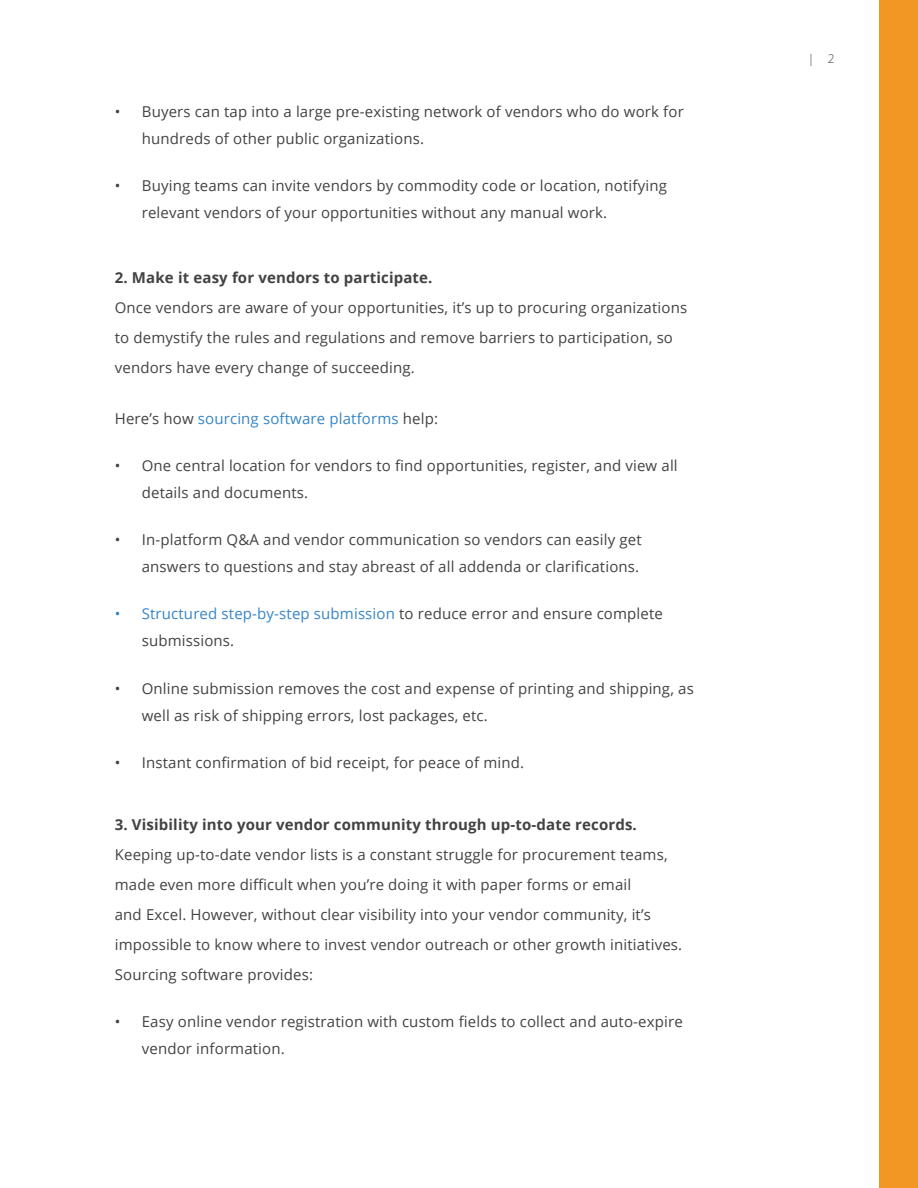
<style>
.page{position:relative;width:918px;height:1188px;background:#fff}
.page>*{position:absolute;margin:0;border:0;box-sizing:border-box;transform-origin:0 0}
.t1{font:15px/27px "Open Sans";letter-spacing:.01em;color:#424242}
.t2{font:700 15px "Open Sans";letter-spacing:.01em;color:#424242}
.t3{font:15px "Open Sans";letter-spacing:.01em;color:#3685c7}
.t4{font:300 12px "Open Sans";color:#424242}
.s1{color:#424242}
.s2{color:#3685c7}
</style>
<div class="page">
<div style="left:879px;top:0;width:38px;height:1188px;background:#f29624"></div>
<p class="t1" style="left:142px;top:98px;width:544px;text-indent:-27px">• Buyers can tap into a large pre-existing network of vendors who do work for hundreds of other public organizations.</p>
<p class="t1" style="left:142px;top:172px;width:527px;text-indent:-27px">• Buying teams can invite vendors by commodity code or location, notifying relevant vendors of your opportunities without any manual work.</p>
<p class="t2" style="left:115px;top:267px;width:319px">2. Make it easy for vendors to participate.</p>
<p class="t1" style="left:115px;top:293px;width:574px;line-height:30px">Once vendors are aware of your opportunities, it’s up to procuring organizations to demystify the rules and regulations and remove barriers to participation, so vendors have every change of succeeding.</p>
<p class="t3" style="left:115px;top:408px;width:325px"><span class="s1">Here’s how</span> sourcing software platforms <span class="s1">help:</span></p>
<p class="t1" style="left:142px;top:452px;width:537px;text-indent:-27px">• One central location for vendors to find opportunities, register, and view all details and documents.</p>
<p class="t1" style="left:115px;top:526px;width:529px;text-align:right">• In-platform Q&amp;A and vendor communication so vendors can easily get answers to questions and stay abreast of all addenda or clarifications.</p>
<p class="t1" style="left:142px;top:600px;width:523px;text-indent:-27px"><span class="s2">• Structured step-by-step submission</span> to reduce error and ensure complete submissions.</p>
<p class="t1" style="left:142px;top:674px;width:554px;text-indent:-27px">• Online submission removes the cost and expense of printing and shipping, as well as risk of shipping errors, lost packages, etc.</p>
<p class="t1" style="left:115px;top:749px;width:411px">• Instant confirmation of bid receipt, for peace of mind.</p>
<p class="t2" style="left:115px;top:814px;width:524px">3. Visibility into your vendor community through up-to-date records.</p>
<p class="t1" style="left:115px;top:839px;width:569px;line-height:30px">Keeping up-to-date vendor lists is a constant struggle for procurement teams, made even more difficult when you’re doing it with paper forms or email<br>and Excel. However, without clear visibility into your vendor community, it’s impossible to know where to invest vendor outreach or other growth initiatives.<br>Sourcing software provides:</p>
<p class="t1" style="left:142px;top:1008px;width:542px;text-indent:-27px">• Easy online vendor registration with custom fields to collect and auto-expire vendor information.</p>
<p class="t4" style="left:808px;top:50px;width:29px">| 2</p>
</div>
